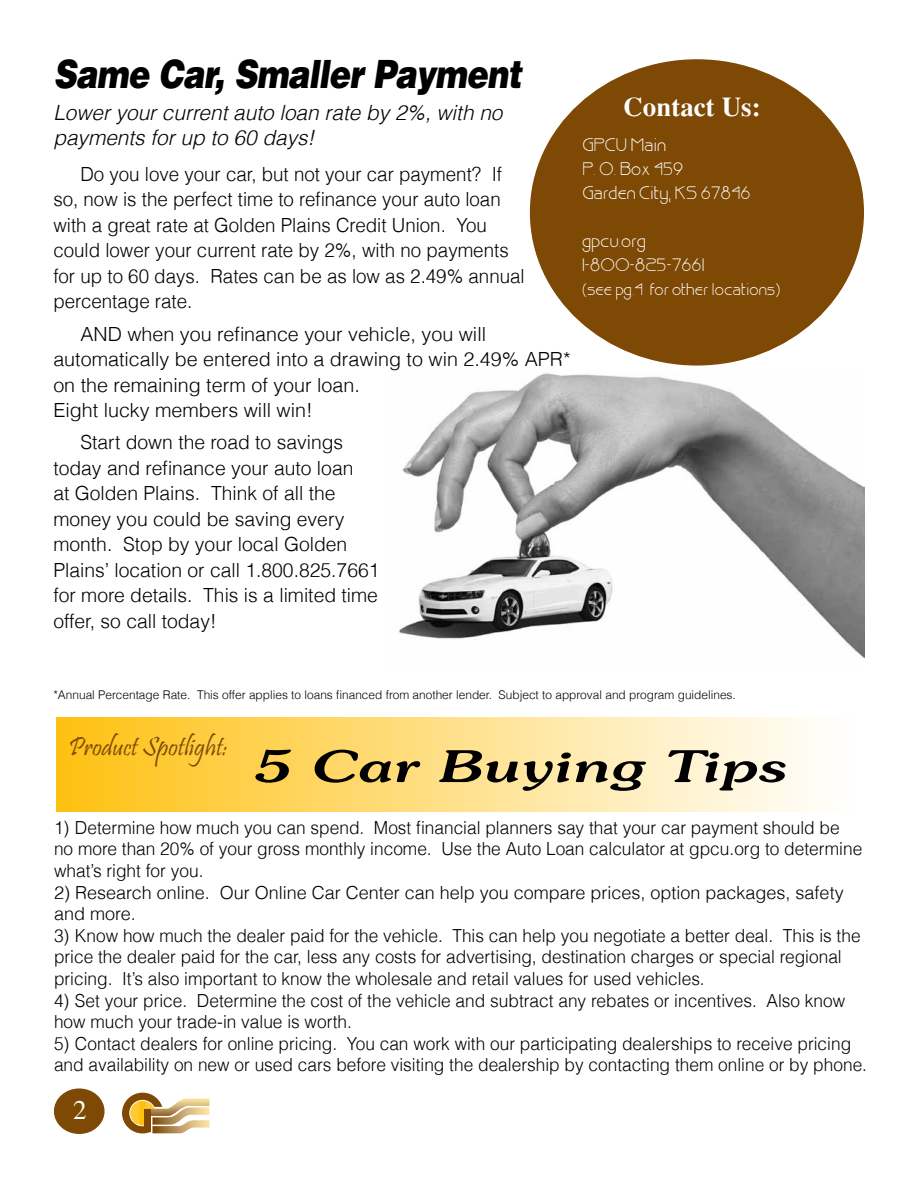
<style>
.page{position:relative;width:918px;height:1188px;background:#fff}
.page>*{position:absolute;margin:0;border:0;box-sizing:border-box;transform-origin:0 0}
.t1{font:italic 500 43.5px "Souvenir";color:#000;scale:1.4 1}
.t2{font:italic 900 39px "Helvetica";letter-spacing:-.02em;color:#000;scale:.82 1}
.t3{font:27px "Pristina";color:#7d4904}
.t4{font:700 27px "Times";color:#fff}
.t5{font:27px "Times";color:#fff}
.t6{font:italic 300 21px/25.2px "Helvetica";color:#000}
.t7{font:300 19.5px/25.5px "Helvetica";color:#000}
.t8{font:300 19.5px/25.5px "Helvetica";color:#000;scale:.96 1}
.t9{font:300 18px/21.6px "Helvetica";color:#000;scale:.96 1}
.t10{font:300 18px/21.6px "Helvetica";color:#000}
.t11{font:18px/24px "Basque Normal";color:#fff}
.t12{font:16.5px "Basque Normal";color:#fff}
.t13{font:300 12px "Helvetica";color:#000}
</style>
<div class="page">
<div style="left:57px;top:718px;width:804px;height:94px;background:linear-gradient(to right,#fec113,#fff)"></div>
<div style="left:55px;top:1089px;width:49px;height:44px;background:#7d4904;border-radius:50%"></div>
<div style="left:54px;top:1088px;width:51px;height:46px;border:2px solid #7d4904;border-radius:50%"></div>
<div style="left:531px;top:60px;width:332px;height:305px;background:#7d4904;border-radius:50%"></div>
<svg style="left:121px;top:1092px;width:91px;height:43px"></svg>
<svg style="left:122px;top:1093px;width:87px;height:40px"></svg>
<div style="left:144px;top:1109px;width:6px;height:22px;background:#7d4904"></div>
<img style="left:399px;top:373px;width:465px;height:285px">
<h2 class="t2" style="left:53px;top:49px;width:573px">Same Car, Smaller Payment</h2>
<p class="t6" style="left:53px;top:100px;width:451px">Lower your current auto loan rate by 2%, with no payments for up to 60 days!</p>
<p class="t8" style="left:53px;top:161px;width:493px;text-indent:27px">Do you love your car, but not your car payment? If so, now is the perfect time to refinance your auto loan with a great rate at Golden Plains Credit Union. You could lower your current rate by 2%, with no payments for up to 60 days. Rates can be as low as 2.49% annual percentage rate.</p>
<p class="t7" style="left:53px;top:321px;width:519px;text-indent:27px">AND when you refinance your vehicle, you will automatically be entered into a drawing to win 2.49% APR* on the remaining term of your loan.<br>Eight lucky members will win!</p>
<p class="t7" style="left:53px;top:429px;width:328px;text-indent:27px">Start down the road to savings today and refinance your auto loan<br>at Golden Plains. Think of all the money you could be saving every month. Stop by your local Golden<br>Plains’ location or call 1.800.825.7661 for more details. This is a limited time offer, so call today!</p>
<h3 class="t4" style="left:623px;top:89px;width:139px">Contact Us:</h3>
<p class="t11" style="left:582px;top:134px;width:170px">GPCU Main<br>P. O. Box 459<br>Garden City, KS 67846</p>
<p class="t11" style="left:582px;top:230px;width:124px">gpcu.org<br>1-800-825-7661</p>
<p class="t12" style="left:582px;top:281px;width:200px">(see pg.4 for other locations)</p>
<p class="t13" style="left:53px;top:687px;width:684px">*Annual Percentage Rate. This offer applies to loans financed from another lender. Subject to approval and program guidelines.</p>
<h3 class="t3" style="left:69px;top:732px;width:161px">Product Spotlight:</h3>
<h1 class="t1" style="left:254px;top:740px;width:383px">5 Car Buying Tips</h1>
<p class="t9" style="left:54px;top:816px;width:844px">1) Determine how much you can spend. Most financial planners say that your car payment should be no more than 20% of your gross monthly income. Use the Auto Loan calculator at gpcu.org to determine what’s right for you.</p>
<p class="t10" style="left:54px;top:881px;width:791px">2) Research online. Our Online Car Center can help you compare prices, option packages, safety and more.</p>
<p class="t9" style="left:54px;top:924px;width:842px">3) Know how much the dealer paid for the vehicle. This can help you negotiate a better deal. This is the price the dealer paid for the car, less any costs for advertising, destination charges or special regional pricing. It’s also important to know the wholesale and retail values for used vehicles.</p>
<p class="t9" style="left:54px;top:989px;width:826px">4) Set your price. Determine the cost of the vehicle and subtract any rebates or incentives. Also know how much your trade-in value is worth.</p>
<p class="t9" style="left:54px;top:1032px;width:848px">5) Contact dealers for online pricing. You can work with our participating dealerships to receive pricing and availability on new or used cars before visiting the dealership by contacting them online or by phone.</p>
<h3 class="t5" style="left:73px;top:1094px;width:15px">2</h3>
</div>
